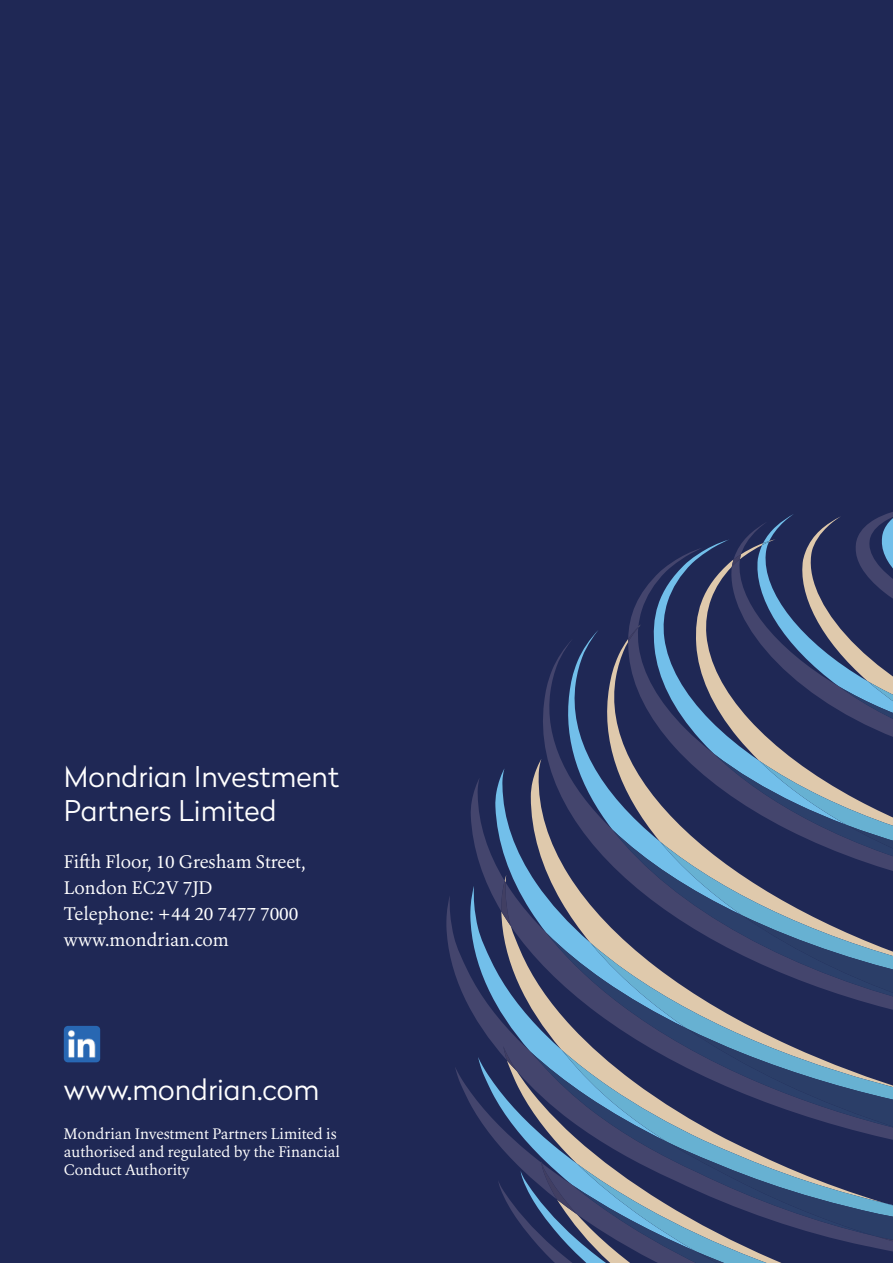
<style>
.page{position:relative;width:893px;height:1263px;background:#1f2855}
.page>*{position:absolute;margin:0;border:0;box-sizing:border-box;transform-origin:0 0}
.t1{font:300 28.5px/34.2px "Radikal";color:#fff}
.t2{font:18px/25.8px "Erato";color:#fff}
.t3{font:15px/18px "Erato";color:#fff}
</style>
<div class="page">
<img style="left:64px;top:1026px;width:36px;height:36px">
<svg style="left:446px;top:897px;width:25px;height:208px"></svg>
<svg style="left:471px;top:780px;width:27px;height:364px"></svg>
<svg style="left:498px;top:512px;width:395px;height:751px"></svg>
<h1 class="t1" style="left:64px;top:758px;width:277px">Mondrian Investment<br>Partners Limited</h1>
<p class="t2" style="left:64px;top:849px;width:243px">Fifth Floor, 10 Gresham Street,<br>London EC2V 7JD<br>Telephone: +44 20 7477 7000 www.mondrian.com</p>
<h1 class="t1" style="left:64px;top:1071px;width:257px">www.mondrian.com</h1>
<p class="t3" style="left:64px;top:1125px;width:278px">Mondrian Investment Partners Limited is authorised and regulated by the Financial<br>Conduct Authority</p>
</div>
